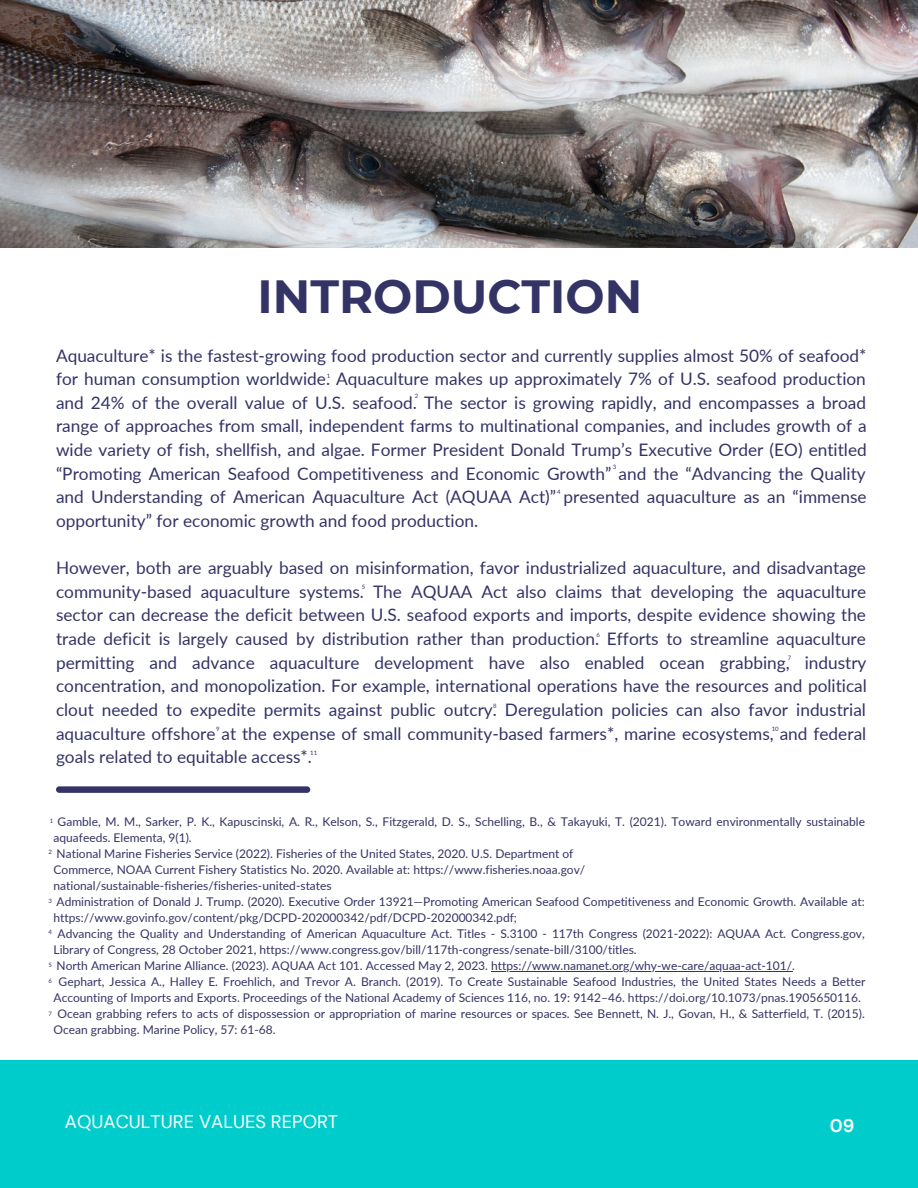
<style>
.page{position:relative;width:918px;height:1188px;background:#fff}
.page>*{position:absolute;margin:0;border:0;box-sizing:border-box;transform-origin:0 0}
.t1{font:700 46.5px "Montserrat";color:#336}
.t2{font:18.3px "DM Sans";color:#fff}
.t3{font:700 18.3px "DM Sans";color:#fff}
.t4{font:17.25px/23.7px "Lato";color:#336;text-align:justify}
.t5{font:12px/16px "Lato";color:#336}
.t6{font:6px "Lato";color:#336}
</style>
<div class="page">
<div style="left:0;top:1061px;width:918px;height:127px;background:#0cc"></div>
<img style="left:0;top:0;width:918px;height:248px">
<hr style="left:491px;top:971px;width:301px;height:1px;background:#336">
<div style="left:56px;top:786px;width:254px;height:7px;background:#336;border-radius:3px"></div>
<p class="t1" style="left:258px;top:268px;width:386px">INTRODUCTION</p>
<p class="t4" style="left:56px;top:343px;width:812px">Aquaculture* is the fastest-growing food production sector and currently supplies almost 50% of seafood* for human consumption worldwide. Aquaculture makes up approximately 7% of U.S. seafood production and 24% of the overall value of U.S. seafood. The sector is growing rapidly, and encompasses a broad range of approaches from small, independent farms to multinational companies, and includes growth of a wide variety of fish, shellfish, and algae. Former President Donald Trump’s Executive Order (EO) entitled “Promoting American Seafood Competitiveness and Economic Growth” and the “Advancing the Quality and Understanding of American Aquaculture Act (AQUAA Act)” presented aquaculture as an “immense opportunity” for economic growth and food production.</p>
<p class="t4" style="left:56px;top:556px;width:812px">However, both are arguably based on misinformation, favor industrialized aquaculture, and disadvantage community-based aquaculture systems. The AQUAA Act also claims that developing the aquaculture sector can decrease the deficit between U.S. seafood exports and imports, despite evidence showing the trade deficit is largely caused by distribution rather than production. Efforts to streamline aquaculture permitting and advance aquaculture development have also enabled ocean grabbing, industry concentration, and monopolization. For example, international operations have the resources and political clout needed to expedite permits against public outcry. Deregulation policies can also favor industrial aquaculture offshore at the expense of small community-based farmers*, marine ecosystems, and federal goals related to equitable access*.</p>
<p class="t6" style="left:327px;top:372px;width:5px">1</p>
<p class="t6" style="left:415px;top:392px;width:5px">2</p>
<p class="t6" style="left:613px;top:463px;width:5px">3</p>
<p class="t6" style="left:557px;top:488px;width:5px">4</p>
<p class="t6" style="left:362px;top:583px;width:5px">5</p>
<p class="t6" style="left:596px;top:631px;width:5px">6</p>
<p class="t6" style="left:788px;top:654px;width:5px">7</p>
<p class="t6" style="left:493px;top:702px;width:5px">8</p>
<p class="t6" style="left:216px;top:725px;width:5px">9</p>
<p class="t6" style="left:772px;top:725px;width:8px">10</p>
<p class="t6" style="left:310px;top:749px;width:8px">11</p>
<p class="t5" style="left:54px;top:814px;width:813px;text-indent:4px">Gamble, M. M., Sarker, P. K., Kapuscinski, A. R., Kelson, S., Fitzgerald, D. S., Schelling, B., &amp; Takayuki, T. (2021). Toward environmentally sustainable aquafeeds. Elementa, 9(1).</p>
<p class="t5" style="left:57px;top:846px;width:518px">National Marine Fisheries Service (2022). Fisheries of the United States, 2020. U.S. Department of</p>
<p class="t5" style="left:54px;top:862px;width:533px">Commerce, NOAA Current Fishery Statistics No. 2020. Available at: https://www.fisheries.noaa.gov/</p>
<p class="t5" style="left:54px;top:878px;width:280px">national/sustainable-fisheries/fisheries-united-states</p>
<p class="t5" style="left:54px;top:894px;width:813px">Administration of Donald J. Trump. (2020). Executive Order 13921—Promoting American Seafood Competitiveness and Economic Growth. Available at: https://www.govinfo.gov/content/pkg/DCPD-202000342/pdf/DCPD-202000342.pdf;</p>
<p class="t5" style="left:54px;top:926px;width:813px;text-indent:4px">Advancing the Quality and Understanding of American Aquaculture Act. Titles - S.3100 - 117th Congress (2021-2022): AQUAA Act. Congress.gov,<br>Library of Congress, 28 October 2021, https://www.congress.gov/bill/117th-congress/senate-bill/3100/titles.</p>
<p class="t5" style="left:57px;top:958px;width:740px">North American Marine Alliance. (2023). AQUAA Act 101. Accessed May 2, 2023. https://www.namanet.org/why-we-care/aquaa-act-101/.</p>
<p class="t5" style="left:54px;top:974px;width:813px;text-align:center">Gephart, Jessica A., Halley E. Froehlich, and Trevor A. Branch. (2019). To Create Sustainable Seafood Industries, the United States Needs a Better<br>Accounting of Imports and Exports. Proceedings of the National Academy of Sciences 116, no. 19: 9142–46. https://doi.org/10.1073/pnas.1905650116.</p>
<p class="t5" style="left:54px;top:1006px;width:813px;text-indent:4px">Ocean grabbing refers to acts of dispossession or appropriation of marine resources or spaces. See Bennett, N. J., Govan, H., &amp; Satterfield, T. (2015).<br>Ocean grabbing. Marine Policy, 57: 61-68.</p>
<p class="t6" style="left:50px;top:817px;width:5px">1</p>
<p class="t6" style="left:48px;top:849px;width:5px">2</p>
<p class="t6" style="left:48px;top:897px;width:5px">3</p>
<p class="t6" style="left:48px;top:928px;width:5px">4</p>
<p class="t6" style="left:48px;top:961px;width:5px">5</p>
<p class="t6" style="left:48px;top:977px;width:5px">6</p>
<p class="t6" style="left:48px;top:1010px;width:5px">7</p>
<p class="t2" style="left:65px;top:1110px;width:275px">AQUACULTURE VALUES REPORT</p>
<p class="t3" style="left:830px;top:1114px;width:26px">09</p>
</div>
